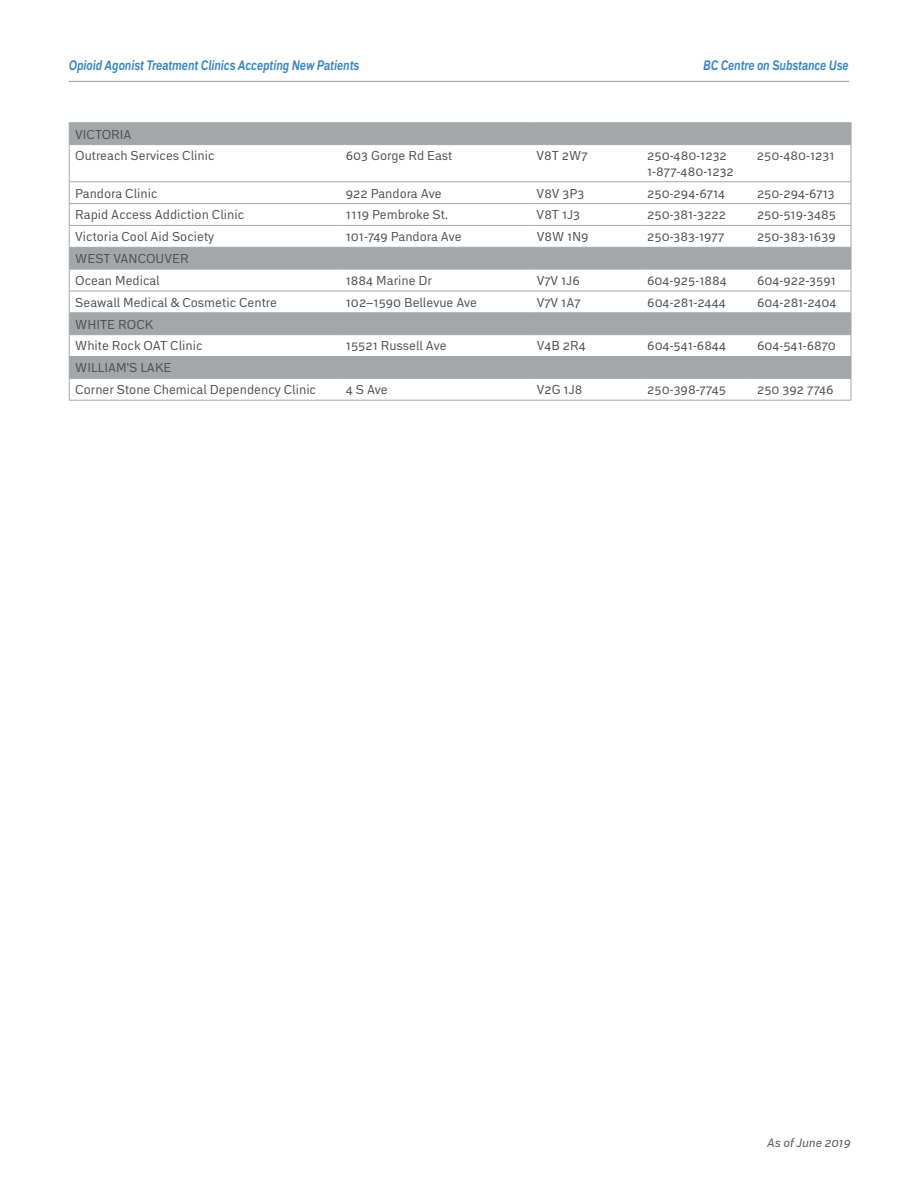
<style>
.page{position:relative;width:918px;height:1188px;background:#fff}
.page>*{position:absolute;margin:0;border:0;box-sizing:border-box;transform-origin:0 0}
.t1{font:italic 700 13.5px "Embarcadero MVB Pro";color:#3884c5;scale:.8 1}
.t2{font:12.75px/21.9px "Embarcadero MVB Pro";color:#4d4d4f}
.t3{font:italic 12px "Embarcadero MVB Pro";color:#4d4d4f}
</style>
<div class="page">
<hr style="left:69px;top:81px;width:780px;height:1px;background:#a3a7a9">
<svg style="left:70px;top:123px;width:781px;height:255px"></svg>
<hr style="left:69px;top:122px;width:271px;height:1px;background:#a3a7a9">
<svg style="left:69px;top:123px;width:1px;height:21px"></svg>
<hr style="left:340px;top:122px;width:191px;height:1px;background:#a3a7a9">
<hr style="left:531px;top:122px;width:110px;height:1px;background:#a3a7a9">
<hr style="left:641px;top:122px;width:110px;height:1px;background:#a3a7a9">
<hr style="left:751px;top:122px;width:100px;height:1px;background:#a3a7a9">
<svg style="left:851px;top:123px;width:1px;height:21px"></svg>
<hr style="left:69px;top:144px;width:271px;height:1px;background:#a3a7a9">
<hr style="left:69px;top:145px;width:1px;height:36px;background:#a3a7a9">
<hr style="left:340px;top:144px;width:191px;height:1px;background:#a3a7a9">
<hr style="left:531px;top:144px;width:110px;height:1px;background:#a3a7a9">
<hr style="left:641px;top:144px;width:110px;height:1px;background:#a3a7a9">
<hr style="left:751px;top:144px;width:100px;height:1px;background:#a3a7a9">
<hr style="left:851px;top:145px;width:1px;height:36px;background:#a3a7a9">
<hr style="left:69px;top:181px;width:271px;height:1px;background:#a3a7a9">
<hr style="left:340px;top:181px;width:191px;height:1px;background:#a3a7a9">
<hr style="left:531px;top:181px;width:110px;height:1px;background:#a3a7a9">
<hr style="left:641px;top:181px;width:110px;height:1px;background:#a3a7a9">
<hr style="left:751px;top:181px;width:100px;height:1px;background:#a3a7a9">
<hr style="left:69px;top:203px;width:271px;height:1px;background:#a3a7a9">
<hr style="left:340px;top:203px;width:191px;height:1px;background:#a3a7a9">
<hr style="left:531px;top:203px;width:110px;height:1px;background:#a3a7a9">
<hr style="left:641px;top:203px;width:110px;height:1px;background:#a3a7a9">
<hr style="left:751px;top:203px;width:100px;height:1px;background:#a3a7a9">
<hr style="left:69px;top:225px;width:271px;height:1px;background:#a3a7a9">
<hr style="left:340px;top:225px;width:191px;height:1px;background:#a3a7a9">
<hr style="left:531px;top:225px;width:110px;height:1px;background:#a3a7a9">
<hr style="left:641px;top:225px;width:110px;height:1px;background:#a3a7a9">
<hr style="left:751px;top:225px;width:100px;height:1px;background:#a3a7a9">
<hr style="left:69px;top:247px;width:271px;height:1px;background:#a3a7a9">
<hr style="left:340px;top:247px;width:191px;height:1px;background:#a3a7a9">
<hr style="left:531px;top:247px;width:110px;height:1px;background:#a3a7a9">
<hr style="left:641px;top:247px;width:110px;height:1px;background:#a3a7a9">
<hr style="left:751px;top:247px;width:100px;height:1px;background:#a3a7a9">
<hr style="left:69px;top:269px;width:271px;height:1px;background:#a3a7a9">
<hr style="left:340px;top:269px;width:191px;height:1px;background:#a3a7a9">
<hr style="left:531px;top:269px;width:110px;height:1px;background:#a3a7a9">
<hr style="left:641px;top:269px;width:110px;height:1px;background:#a3a7a9">
<hr style="left:751px;top:269px;width:100px;height:1px;background:#a3a7a9">
<hr style="left:69px;top:291px;width:271px;height:1px;background:#a3a7a9">
<hr style="left:340px;top:291px;width:191px;height:1px;background:#a3a7a9">
<hr style="left:531px;top:291px;width:110px;height:1px;background:#a3a7a9">
<hr style="left:641px;top:291px;width:110px;height:1px;background:#a3a7a9">
<hr style="left:751px;top:291px;width:100px;height:1px;background:#a3a7a9">
<hr style="left:69px;top:312px;width:271px;height:1px;background:#a3a7a9">
<hr style="left:340px;top:312px;width:191px;height:1px;background:#a3a7a9">
<hr style="left:531px;top:312px;width:110px;height:1px;background:#a3a7a9">
<hr style="left:641px;top:312px;width:110px;height:1px;background:#a3a7a9">
<hr style="left:751px;top:312px;width:100px;height:1px;background:#a3a7a9">
<hr style="left:69px;top:334px;width:271px;height:1px;background:#a3a7a9">
<hr style="left:340px;top:334px;width:191px;height:1px;background:#a3a7a9">
<hr style="left:531px;top:334px;width:110px;height:1px;background:#a3a7a9">
<hr style="left:641px;top:334px;width:110px;height:1px;background:#a3a7a9">
<hr style="left:751px;top:334px;width:100px;height:1px;background:#a3a7a9">
<hr style="left:69px;top:356px;width:271px;height:1px;background:#a3a7a9">
<hr style="left:340px;top:356px;width:191px;height:1px;background:#a3a7a9">
<hr style="left:531px;top:356px;width:110px;height:1px;background:#a3a7a9">
<hr style="left:641px;top:356px;width:110px;height:1px;background:#a3a7a9">
<hr style="left:751px;top:356px;width:100px;height:1px;background:#a3a7a9">
<hr style="left:69px;top:378px;width:271px;height:1px;background:#a3a7a9">
<svg style="left:69px;top:182px;width:1px;height:218px"></svg>
<hr style="left:340px;top:378px;width:191px;height:1px;background:#a3a7a9">
<hr style="left:531px;top:378px;width:110px;height:1px;background:#a3a7a9">
<hr style="left:641px;top:378px;width:110px;height:1px;background:#a3a7a9">
<hr style="left:751px;top:378px;width:100px;height:1px;background:#a3a7a9">
<svg style="left:851px;top:182px;width:1px;height:218px"></svg>
<hr style="left:69px;top:400px;width:271px;height:1px;background:#a3a7a9">
<hr style="left:340px;top:400px;width:191px;height:1px;background:#a3a7a9">
<hr style="left:531px;top:400px;width:110px;height:1px;background:#a3a7a9">
<hr style="left:641px;top:400px;width:110px;height:1px;background:#a3a7a9">
<hr style="left:751px;top:400px;width:100px;height:1px;background:#a3a7a9">
<p class="t1" style="left:69px;top:56px;width:365px">Opioid Agonist Treatment Clinics Accepting New Patients</p>
<p class="t1" style="left:703px;top:56px;width:183px">BC Centre on Substance Use</p>
<p class="t2" style="left:75px;top:123px;width:141px">VICTORIA<br>Outreach Services Clinic</p>
<p class="t2" style="left:346px;top:145px;width:108px">603 Gorge Rd East</p>
<p class="t2" style="left:537px;top:145px;width:53px">V8T 2W7</p>
<p class="t2" style="left:647px;top:148px;width:88px;line-height:15.3px">250-480-1232<br>1-877-480-1232</p>
<p class="t2" style="left:757px;top:145px;width:79px">250-480-1231</p>
<p class="t2" style="left:75px;top:182px;width:84px">Pandora Clinic</p>
<p class="t2" style="left:346px;top:182px;width:97px">922 Pandora Ave</p>
<p class="t2" style="left:537px;top:182px;width:49px">V8V 3P3</p>
<p class="t2" style="left:647px;top:182px;width:80px">250-294-6714</p>
<p class="t2" style="left:757px;top:182px;width:79px">250-294-6713</p>
<p class="t2" style="left:75px;top:204px;width:170px">Rapid Access Addiction Clinic</p>
<p class="t2" style="left:346px;top:204px;width:104px">1119 Pembroke St.</p>
<p class="t2" style="left:537px;top:204px;width:45px">V8T 1J3</p>
<p class="t2" style="left:647px;top:204px;width:80px">250-381-3222</p>
<p class="t2" style="left:757px;top:204px;width:80px">250-519-3485</p>
<p class="t2" style="left:75px;top:225px;width:141px">Victoria Cool Aid Society</p>
<p class="t2" style="left:346px;top:225px;width:117px">101-749 Pandora Ave</p>
<p class="t2" style="left:537px;top:225px;width:54px">V8W 1N9</p>
<p class="t2" style="left:647px;top:225px;width:79px">250-383-1977</p>
<p class="t2" style="left:757px;top:225px;width:80px">250-383-1639</p>
<p class="t2" style="left:75px;top:247px;width:115px">WEST VANCOUVER<br>Ocean Medical</p>
<p class="t2" style="left:346px;top:269px;width:88px">1884 Marine Dr</p>
<p class="t2" style="left:537px;top:269px;width:45px">V7V 1J6</p>
<p class="t2" style="left:647px;top:269px;width:81px">604-925-1884</p>
<p class="t2" style="left:757px;top:269px;width:80px">604-922-3591</p>
<p class="t2" style="left:75px;top:291px;width:203px">Seawall Medical &amp; Cosmetic Centre</p>
<p class="t2" style="left:346px;top:291px;width:133px">102–1590 Bellevue Ave</p>
<p class="t2" style="left:537px;top:291px;width:45px">V7V 1A7</p>
<p class="t2" style="left:647px;top:291px;width:80px">604-281-2444</p>
<p class="t2" style="left:757px;top:291px;width:81px">604-281-2404</p>
<p class="t2" style="left:75px;top:313px;width:129px">WHITE ROCK<br>White Rock OAT Clinic</p>
<p class="t2" style="left:346px;top:335px;width:102px">15521 Russell Ave</p>
<p class="t2" style="left:537px;top:335px;width:51px">V4B 2R4</p>
<p class="t2" style="left:647px;top:335px;width:80px">604-541-6844</p>
<p class="t2" style="left:757px;top:335px;width:80px">604-541-6870</p>
<p class="t2" style="left:75px;top:356px;width:242px">WILLIAM’S LAKE<br>Corner Stone Chemical Dependency Clinic</p>
<p class="t2" style="left:346px;top:378px;width:43px">4 S Ave</p>
<p class="t2" style="left:537px;top:378px;width:47px">V2G 1J8</p>
<p class="t2" style="left:647px;top:378px;width:80px">250-398-7745</p>
<p class="t2" style="left:757px;top:378px;width:78px">250 392 7746</p>
<p class="t3" style="left:767px;top:1134px;width:85px">As of June 2019</p>
</div>
